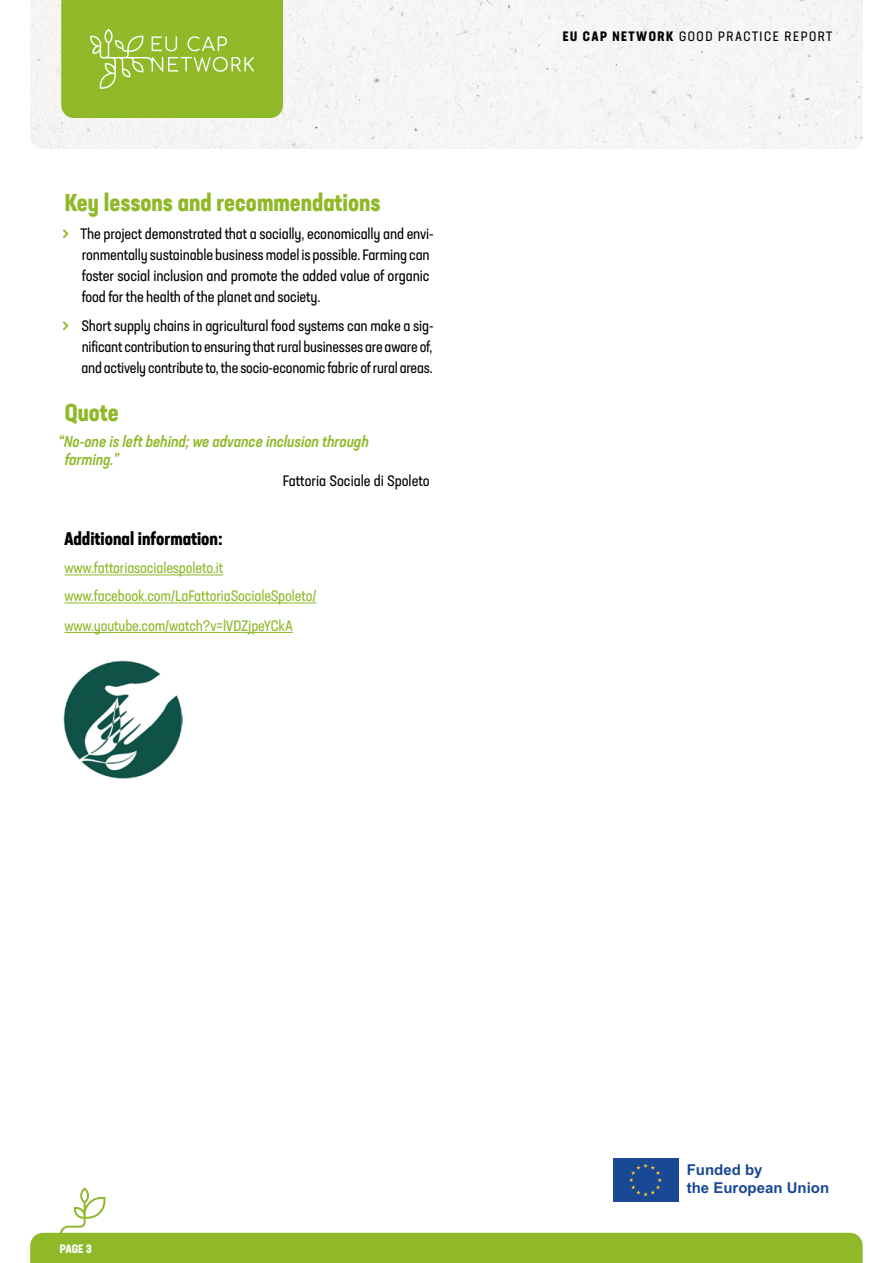
<style>
.page{position:relative;width:893px;height:1263px;background:#fff}
.page>*{position:absolute;margin:0;border:0;box-sizing:border-box;transform-origin:0 0}
.t1{font:700 condensed 24px "Neusa Next Std";color:#8fb929}
.t2{font:700 condensed 18px "Neusa Next Std";color:#000}
.t3{font:italic 500 condensed 15.75px/18.9px "Neusa Next Std";color:#8fb929}
.t4{font:condensed 15px/21px "Neusa Next Std";letter-spacing:-.01em;color:#000}
.t5{font:condensed 15px/28px "Neusa Next Std";letter-spacing:-.01em;color:#8fb929}
.t6{font:700 15px/18px "Arial";color:#194894}
.t7{font:condensed 13.5px "Neusa Next Std";letter-spacing:.11em;color:#000}
.t8{font:700 condensed 12px "Neusa Next Std";color:#fff}
.s1{font-size:22.5px;color:#8fb929}
.s2{font-weight:700}
</style>
<div class="page">
<hr style="left:65px;top:574px;width:158px;height:1px;background:#8fb929">
<hr style="left:65px;top:602px;width:251px;height:1px;background:#8fb929">
<hr style="left:65px;top:632px;width:228px;height:1px;background:#8fb929">
<div style="left:30px;top:0;width:833px;height:149px;background:#f7f6f5"></div>
<svg style="left:61px;top:0;width:222px;height:118px;background:#94bc34"></svg>
<div style="left:612px;top:1157px;width:68px;height:46px;background:#194894"></div>
<svg style="left:30px;top:1163px;width:833px;height:100px"></svg>
<img style="left:64px;top:660px;width:118px;height:119px">
<h1 class="t1" style="left:65px;top:187px;width:317px">Key lessons and recommendations</h1>
<p class="t4" style="left:82px;top:223px;width:353px;text-indent:-20px"><span class="s1">&gt;</span> The project demonstrated that a socially, economically and envi&shy;ronmentally sustainable business model is possible. Farming can foster social inclusion and promote the added value of organic food for the health of the planet and society.</p>
<p class="t4" style="left:81px;top:315px;width:354px;text-align:justify;text-indent:-20px"><span class="s1">&gt;</span> Short supply chains in agricultural food systems can make a sig&shy;nificant contribution to ensuring that rural businesses are aware of, and actively contribute to, the socio-economic fabric of rural areas.</p>
<h1 class="t1" style="left:65px;top:397px;width:56px">Quote</h1>
<p class="t3" style="left:65px;top:431px;width:306px;text-indent:-6px">“No-one is left behind; we advance inclusion through farming.”</p>
<p class="t4" style="left:283px;top:470px;width:148px">Fattoria Sociale di Spoleto</p>
<p class="t2" style="left:64px;top:527px;width:160px">Additional information:</p>
<p class="t5" style="left:65px;top:554px;width:253px">www.fattoriasocialespoleto.it www.facebook.com/LaFattoriaSocialeSpoleto/</p>
<p class="t5" style="left:65px;top:611px;width:230px">www.youtube.com/watch?v=lVDZjpeYCkA</p>
<p class="t7" style="left:563px;top:27px;width:271px"><span class="s2">EU CAP NETWORK</span> GOOD PRACTICE REPORT</p>
<p class="t8" style="left:60px;top:1241px;width:34px">PAGE 3</p>
<p class="t6" style="left:687px;top:1161px;width:144px">Funded by<br>the European Union</p>
</div>
